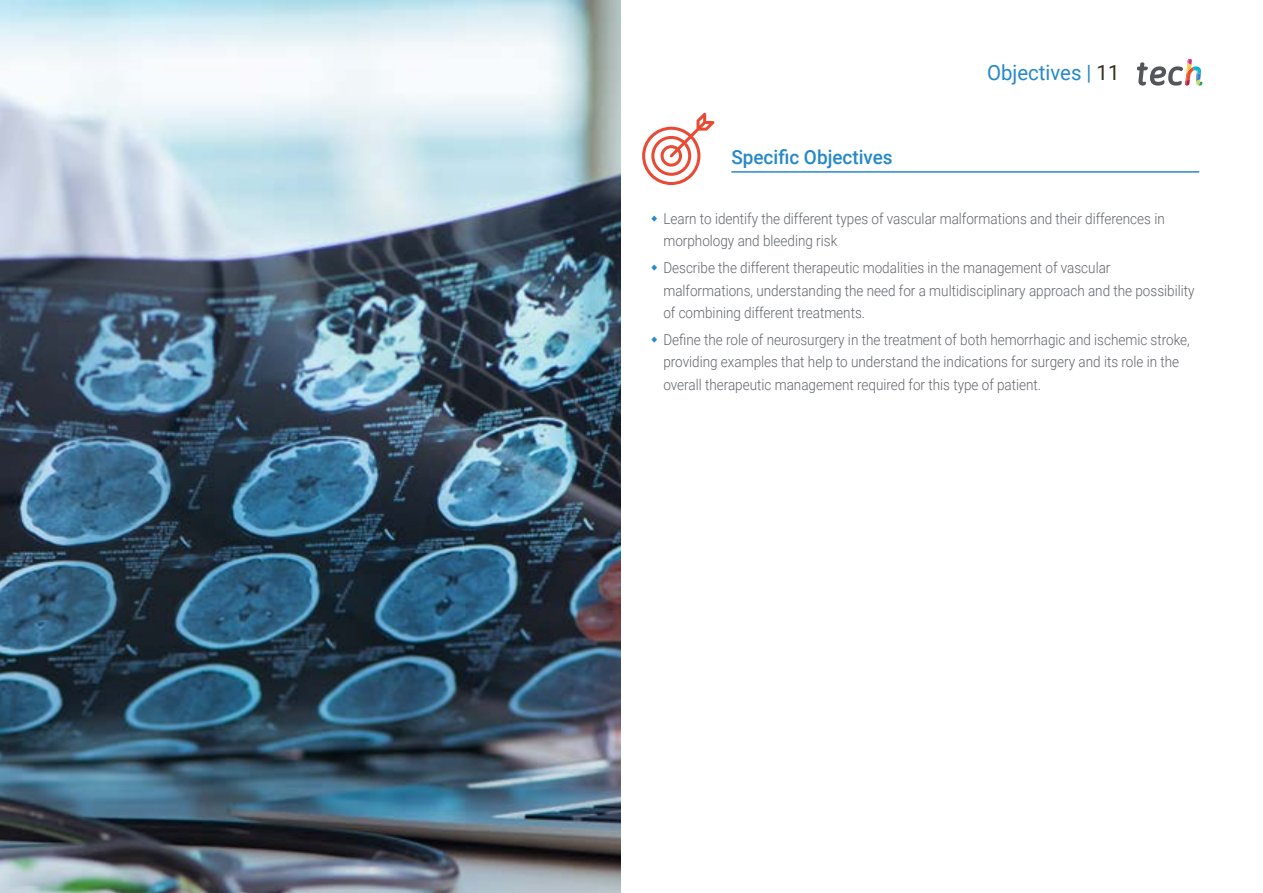
<style>
.page{position:relative;width:1263px;height:893px;background:#fff}
.page>*{position:absolute;margin:0;border:0;box-sizing:border-box;transform-origin:0 0}
.t1{font:21px "Roboto";color:#2488c9}
.t2{font:500 19.5px "Roboto";color:#2488c9}
.t3{font:300 15px/22.5px "Roboto";color:#61646a;scale:.9 1}
.s1{color:#312e20}
</style>
<div class="page">
<img style="left:0;top:0;width:621px;height:893px">
<svg style="left:1137px;top:59px;width:65px;height:27px"></svg>
<svg style="left:642px;top:113px;width:72px;height:72px"></svg>
<hr style="left:731px;top:172px;width:468px;height:1px;background:#2488c9">
<h2 class="t2" style="left:731px;top:143px;width:163px">Specific Objectives</h2>
<h1 class="t1" style="left:987px;top:57px;width:134px">Objectives | <span class="s1">11</span></h1>
<p class="t3" style="left:663px;top:207px;width:559px">Learn to identify the different types of vascular malformations and their differences in morphology and bleeding risk</p>
<p class="t3" style="left:663px;top:256px;width:592px">Describe the different therapeutic modalities in the management of vascular malformations, understanding the need for a multidisciplinary approach and the possibility of combining different treatments.</p>
<p class="t3" style="left:663px;top:328px;width:586px">Define the role of neurosurgery in the treatment of both hemorrhagic and ischemic stroke, providing examples that help to understand the indications for surgery and its role in the overall therapeutic management required for this type of patient.</p>
</div>
